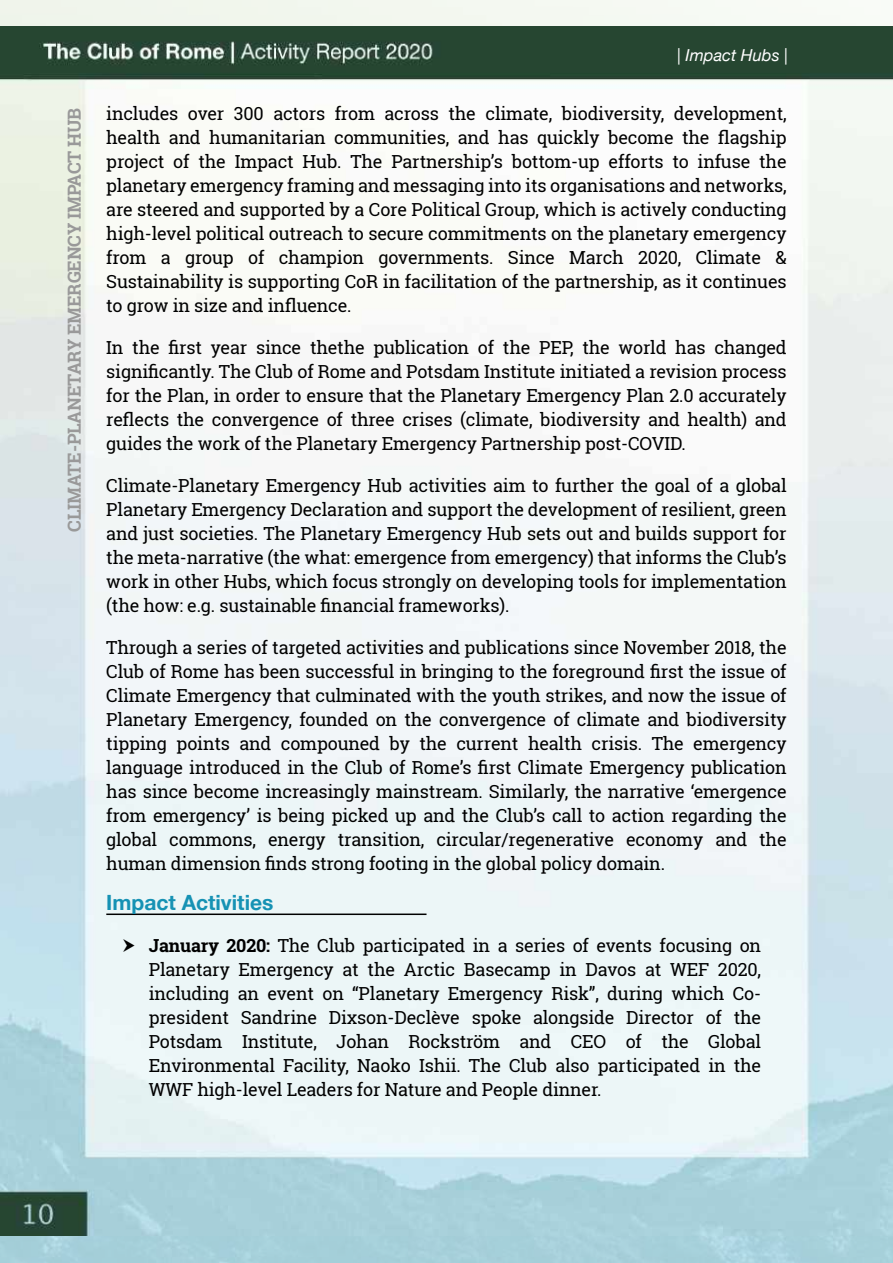
<style>
.page{position:relative;width:893px;height:1263px;background:#fff}
.page>*{position:absolute;margin:0;border:0;box-sizing:border-box;transform-origin:0 0}
.t1{font:700 21px "Helvetica Neue";color:#1692b4}
.t2{font:18px/24px "Roboto Slab";letter-spacing:-.01em;color:#000;text-align:justify}
.t3{font:700 18px "Roboto Slab";letter-spacing:-.01em;color:#999}
.t4{font:italic 16.5px "Helvetica Neue";color:#fff}
.s1{font-weight:700}
</style>
<div class="page">
<img style="left:0;top:0;width:893px;height:1263px">
<img style="left:0;top:27px;width:893px;height:1209px">
<hr style="left:106px;top:913px;width:320px;height:2px;background:#000">
<svg style="left:123px;top:938px;width:12px;height:14px"></svg>
<p class="t3" style="left:62px;top:532px;width:425px;rotate:-90deg">CLIMATE-PLANETARY EMERGENCY IMPACT HUB</p>
<p class="t4" style="left:677px;top:45px;width:112px">| Impact Hubs |</p>
<p class="t2" style="left:106px;top:101px;width:682px">includes over 300 actors from across the climate, biodiversity, development, health and humanitarian communities, and has quickly become the flagship project of the Impact Hub. The Partnership’s bottom-up efforts to infuse the planetary emergency framing and messaging into its organisations and networks, are steered and supported by a Core Political Group, which is actively conducting high-level political outreach to secure commitments on the planetary emergency from a group of champion governments. Since March 2020, Climate &amp; Sustainability is supporting CoR in facilitation of the partnership, as it continues to grow in size and influence.</p>
<p class="t2" style="left:106px;top:335px;width:682px">In the first year since thethe publication of the PEP, the world has changed significantly. The Club of Rome and Potsdam Institute initiated a revision process for the Plan, in order to ensure that the Planetary Emergency Plan 2.0 accurately reflects the convergence of three crises (climate, biodiversity and health) and guides the work of the Planetary Emergency Partnership post-COVID.</p>
<p class="t2" style="left:106px;top:473px;width:682px">Climate-Planetary Emergency Hub activities aim to further the goal of a global Planetary Emergency Declaration and support the development of resilient, green and just societies. The Planetary Emergency Hub sets out and builds support for the meta-narrative (the what: emergence from emergency) that informs the Club’s work in other Hubs, which focus strongly on developing tools for implementation (the how: e.g. sustainable financial frameworks).</p>
<p class="t2" style="left:106px;top:635px;width:682px">Through a series of targeted activities and publications since November 2018, the Club of Rome has been successful in bringing to the foreground first the issue of Climate Emergency that culminated with the youth strikes, and now the issue of Planetary Emergency, founded on the convergence of climate and biodiversity tipping points and compouned by the current health crisis. The emergency language introduced in the Club of Rome’s first Climate Emergency publication has since become increasingly mainstream. Similarly, the narrative ‘emergence from emergency’ is being picked up and the Club’s call to action regarding the global commons, energy transition, circular/regenerative economy and the human dimension finds strong footing in the global policy domain.</p>
<p class="t1" style="left:106px;top:889px;width:169px">Impact Activities</p>
<p class="t2" style="left:149px;top:933px;width:614px"><span class="s1">January 2020:</span> The Club participated in a series of events focusing on Planetary Emergency at the Arctic Basecamp in Davos at WEF 2020, including an event on “Planetary Emergency Risk”, during which Co&shy;president Sandrine Dixson-Declève spoke alongside Director of the Potsdam Institute, Johan Rockström and CEO of the Global Environmental Facility, Naoko Ishii. The Club also participated in the WWF high-level Leaders for Nature and People dinner.</p>
</div>
